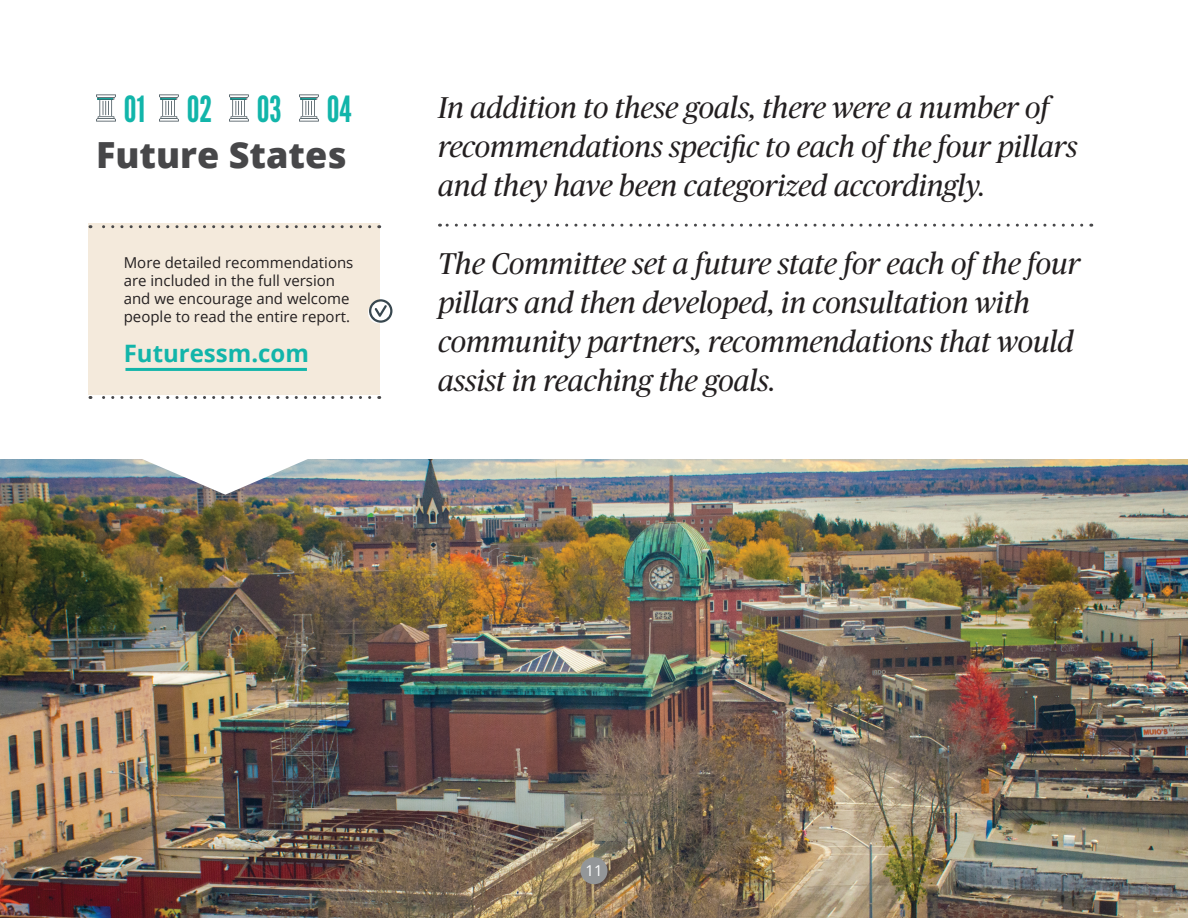
<style>
.page{position:relative;width:1188px;height:918px;background:#fff}
.page>*{position:absolute;margin:0;border:0;box-sizing:border-box;transform-origin:0 0}
.t1{font:800 36px "Open Sans";color:#474749}
.t2{font:36px "League Gothic";color:#12b5aa}
.t3{font:italic 30px/39px "Publico";color:#231f20}
.t4{font:700 24px "Open Sans";color:#12b5aa}
.t5{font:15px/18px "Open Sans";color:#231f20}
.t6{font:15px "Open Sans";color:#fff}
</style>
<div class="page">
<img style="left:0;top:459px;width:1188px;height:459px">
<svg style="left:141px;top:459px;width:168px;height:36px"></svg>
<div style="left:580px;top:857px;width:28px;height:27px;background:#939698;border-radius:50%"></div>
<div style="left:88px;top:224px;width:292px;height:171px;background:#f4eadc"></div>
<svg style="left:90px;top:396px;width:280px;height:3px"></svg>
<svg style="left:90px;top:225px;width:280px;height:3px"></svg>
<svg style="left:159px;top:94px;width:20px;height:28px"></svg>
<svg style="left:229px;top:94px;width:20px;height:28px"></svg>
<svg style="left:299px;top:94px;width:20px;height:28px"></svg>
<svg style="left:96px;top:94px;width:20px;height:28px"></svg>
<div style="left:368px;top:302px;width:21px;height:21px;background:#fff;border-radius:50%"></div>
<svg style="left:369px;top:299px;width:23px;height:24px"></svg>
<svg style="left:439px;top:224px;width:643px;height:3px"></svg>
<hr style="left:125px;top:368px;width:182px;height:3px;background:#12b5aa">
<p class="t2" style="left:124px;top:88px;width:23px">01</p>
<p class="t2" style="left:187px;top:88px;width:27px">02</p>
<p class="t2" style="left:257px;top:88px;width:26px">03</p>
<p class="t2" style="left:327px;top:88px;width:26px">04</p>
<p class="t1" style="left:96px;top:128px;width:252px">Future States</p>
<p class="t5" style="left:124px;top:253px;width:231px">More detailed recommendations are included in the full version and we encourage and welcome people to read the entire report.</p>
<p class="t4" style="left:124px;top:336px;width:187px">Futuressm.com</p>
<p class="t3" style="left:438px;top:89px;width:641px">In addition to these goals, there were a number of recommendations specific to each of the four pillars and they have been categorized accordingly.</p>
<p class="t3" style="left:438px;top:245px;width:644px">The Committee set a future state for each of the four pillars and then developed, in consultation with community partners, recommendations that would assist in reaching the goals.</p>
<p class="t6" style="left:585px;top:861px;width:19px">11</p>
</div>
